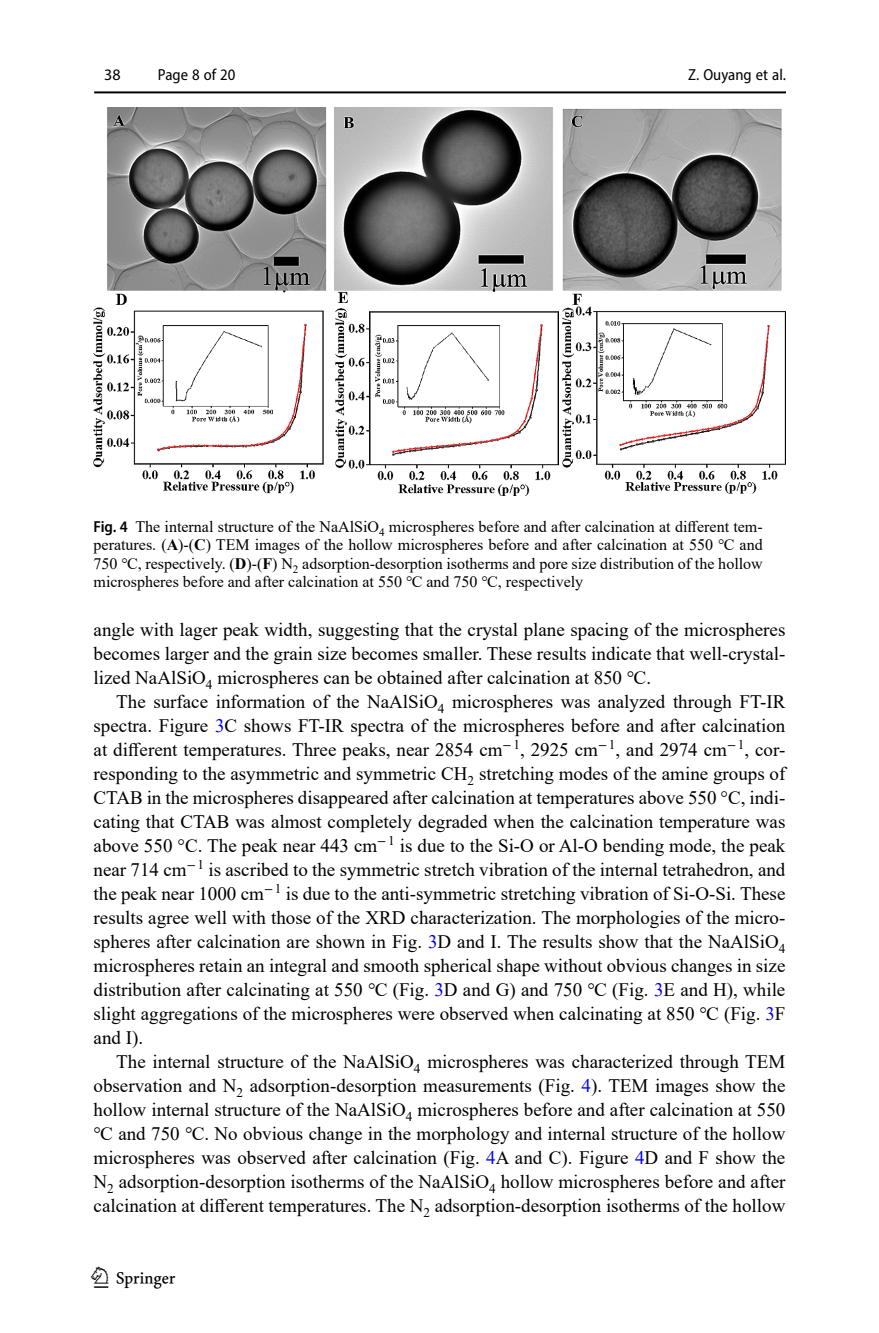
<style>
.page{position:relative;width:879px;height:1333px;background:#fff}
.page>*{position:absolute;margin:0;border:0;box-sizing:border-box;transform-origin:0 0}
.t1{font:30px "Springnew";color:#000}
.Body_Text_Indent{font:19px/24px "Times New Roman";color:#000;text-align:justify}
.Figure_Caption{font:16px/18.4px "Times New Roman";color:#000;text-align:justify}
.t2{font:semi-condensed 16px "Myriad Pro";color:#000}
.t3{font:16px "Myriad Pro";color:#000}
.s1{font-family:"Myriad Pro";font-weight:600;font-stretch:semi-condensed}
.s2{font-weight:700}
.s3{color:#00f}
</style>
<div class="page">
<hr style="left:94px;top:91px;width:692px;height:2px;background:#000">
<img style="left:94px;top:108px;width:691px;height:388px">
<p class="t3" style="left:104px;top:65px;width:18px">38</p>
<p class="t2" style="left:158px;top:65px;width:79px">Page 8 of 20</p>
<p class="t2" style="left:688px;top:65px;width:99px">Z. Ouyang et al.</p>
<p class="Figure_Caption" style="left:94px;top:516px;width:671px"><span class="s1">Fig. 4</span> The internal structure of the NaAlSiO<sub>4</sub> microspheres before and after calcination at different tem&shy;peratures. (<span class="s2">A</span>)-(<span class="s2">C</span>) TEM images of the hollow microspheres before and after calcination at 550 ℃ and 750 ℃, respectively. (<span class="s2">D</span>)-(<span class="s2">F</span>) N<sub>2</sub> adsorption-desorption isotherms and pore size distribution of the hollow microspheres before and after calcination at 550 ℃ and 750 ℃, respectively</p>
<p class="Body_Text_Indent" style="left:94px;top:617px;width:693px">angle with lager peak width, suggesting that the crystal plane spacing of the microspheres becomes larger and the grain size becomes smaller. These results indicate that well-crystal&shy;lized NaAlSiO<sub>4</sub> microspheres can be obtained after calcination at 850 ℃.</p>
<p class="Body_Text_Indent" style="left:94px;top:689px;width:693px;text-indent:23px">The surface information of the NaAlSiO<sub>4</sub> microspheres was analyzed through FT-IR spectra. Figure <span class="s3">3</span>C shows FT-IR spectra of the microspheres before and after calcination at different temperatures. Three peaks, near 2854 cm<sup>−</sup><sup>1</sup>, 2925 cm<sup>−</sup><sup>1</sup>, and 2974 cm<sup>−</sup><sup>1</sup>, cor&shy;responding to the asymmetric and symmetric CH<sub>2</sub> stretching modes of the amine groups of CTAB in the microspheres disappeared after calcination at temperatures above 550 °C, indi&shy;cating that CTAB was almost completely degraded when the calcination temperature was above 550 °C. The peak near 443 cm<sup>−</sup><sup>1</sup> is due to the Si-O or Al-O bending mode, the peak near 714 cm<sup>−</sup><sup>1</sup> is ascribed to the symmetric stretch vibration of the internal tetrahedron, and the peak near 1000 cm<sup>−</sup><sup>1</sup> is due to the anti-symmetric stretching vibration of Si-O-Si. These results agree well with those of the XRD characterization. The morphologies of the micro&shy;spheres after calcination are shown in Fig. <span class="s3">3</span>D and I. The results show that the NaAlSiO<sub>4 </sub>microspheres retain an integral and smooth spherical shape without obvious changes in size distribution after calcinating at 550 ℃ (Fig. <span class="s3">3</span>D and G) and 750 ℃ (Fig. <span class="s3">3</span>E and H), while slight aggregations of the microspheres were observed when calcinating at 850 ℃ (Fig. <span class="s3">3</span>F and I).</p>
<p class="Body_Text_Indent" style="left:94px;top:1049px;width:693px;text-indent:23px">The internal structure of the NaAlSiO<sub>4</sub> microspheres was characterized through TEM observation and N<sub>2</sub> adsorption-desorption measurements (Fig. <span class="s3">4</span>). TEM images show the hollow internal structure of the NaAlSiO<sub>4</sub> microspheres before and after calcination at 550 ℃ and 750 ℃. No obvious change in the morphology and internal structure of the hollow microspheres was observed after calcination (Fig. <span class="s3">4</span>A and C). Figure <span class="s3">4</span>D and F show the N<sub>2</sub> adsorption-desorption isotherms of the NaAlSiO<sub>4</sub> hollow microspheres before and after calcination at different temperatures. The N<sub>2</sub> adsorption-desorption isotherms of the hollow</p>
<h1 class="t1" style="left:94px;top:1260px;width:83px">1 3</h1>
</div>
